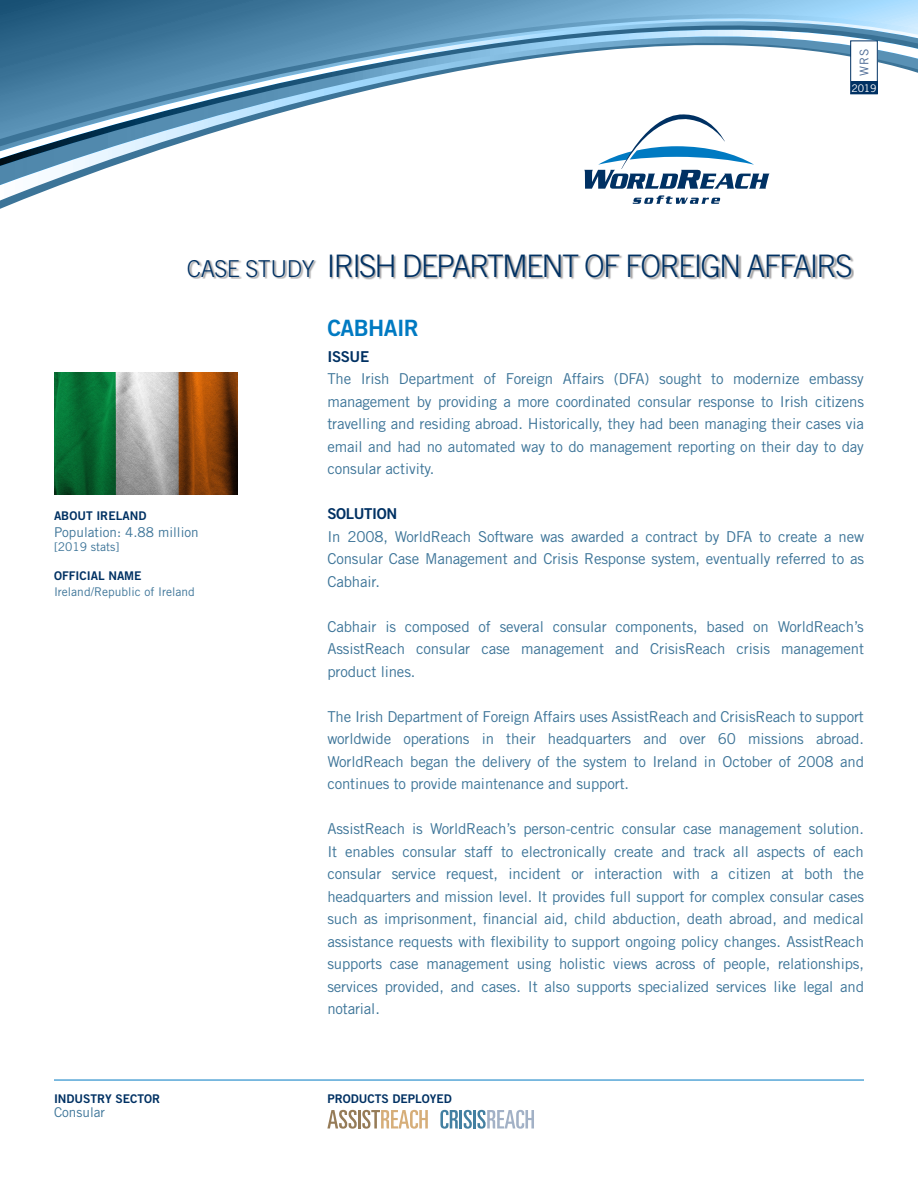
<style>
.page{position:relative;width:918px;height:1188px;background:#fff}
.page>*{position:absolute;margin:0;border:0;box-sizing:border-box;transform-origin:0 0}
.CONTENT_JL_TITLES{font:300 31.05px "Trade Gothic";letter-spacing:-.06em;color:#003163}
.CONTENT_JL_TITLES-2{font:300 23.25px "Trade Gothic";letter-spacing:-.02em;color:#003163}
.CONTENT_JL_TITLES-3{font:22.5px "Trade Gothic Bold Two";letter-spacing:-.025em;color:#007ac2}
.CONTENT_JL{font:15px/22.5px "Trade Gothic";letter-spacing:-.01em;color:#3c7498;text-align:justify}
.CONTENT_JL_TITLES_SM{font:15px "Trade Gothic Bold Two";letter-spacing:-.025em;color:#003163}
.CONTENT_JL_SIDEBAR_B{font:13.5px "Trade Gothic";color:#3c7498}
.CONTENT_JL_SIDEBAR{font:13.5px "Trade Gothic";color:#3c7498}
.CONTENT_JL_SIDEBAR_B-2{font:12px "Trade Gothic Bold Two";color:#003163}
.CONTENT_JL_SIDEBAR_B-3{font:12px "Trade Gothic";color:#3c7498}
.CONTENT_JL_SIDEBAR-2{font:12px "Trade Gothic";color:#3c7498}
.CONTENT_JL_SIDEBAR-3{font:12px "Trade Gothic";color:#4b6a95}
.CONTENT_JL_SIDEBAR-4{font:10.5px "Trade Gothic";color:#fff}
</style>
<div class="page">
<svg style="left:0;top:0;width:918px;height:209px"></svg>
<hr style="left:54px;top:1080px;width:810px;height:1px;background:#007ac2">
<div style="left:189px;top:260px;width:128px;height:19px;background:#231f20;opacity:.45"></div>
<div style="left:331px;top:254px;width:523px;height:26px;background:#231f20;opacity:.45"></div>
<svg style="left:633px;top:195px;width:87px;height:9px"></svg>
<svg style="left:584px;top:114px;width:186px;height:75px"></svg>
<img style="left:54px;top:373px;width:184px;height:122px">
<div style="left:851px;top:41px;width:26px;height:53px;background:#fff"></div>
<div style="left:850px;top:40px;width:28px;height:54px;border:1px solid #003163"></div>
<div style="left:851px;top:81px;width:26px;height:13px;background:#003163"></div>
<svg style="left:327px;top:1110px;width:101px;height:19px"></svg>
<svg style="left:440px;top:1110px;width:94px;height:19px"></svg>
<p class="CONTENT_JL_SIDEBAR-3" style="left:857px;top:76px;width:29px;rotate:-90deg">WRS</p>
<p class="CONTENT_JL_SIDEBAR-4" style="left:852px;top:81px;width:26px">2019</p>
<p class="CONTENT_JL_TITLES-2" style="left:187px;top:255px;width:129px">CASE STUDY</p>
<p class="CONTENT_JL_TITLES" style="left:327px;top:247px;width:527px">IRISH DEPARTMENT OF FOREIGN AFFAIRS</p>
<p class="CONTENT_JL_SIDEBAR_B-2" style="left:54px;top:509px;width:94px">ABOUT IRELAND</p>
<p class="CONTENT_JL_SIDEBAR_B" style="left:54px;top:524px;width:146px">Population: 4.88 million</p>
<p class="CONTENT_JL_SIDEBAR-2" style="left:54px;top:539px;width:67px">[2019 stats]</p>
<p class="CONTENT_JL_SIDEBAR_B-2" style="left:54px;top:568px;width:89px">OFFICIAL NAME</p>
<p class="CONTENT_JL_SIDEBAR_B-3" style="left:54px;top:584px;width:142px">Ireland/Republic of Ireland</p>
<p class="CONTENT_JL_SIDEBAR_B-2" style="left:54px;top:1091px;width:108px">INDUSTRY SECTOR</p>
<p class="CONTENT_JL_SIDEBAR" style="left:54px;top:1104px;width:53px">Consular</p>
<p class="CONTENT_JL_TITLES-3" style="left:327px;top:314px;width:93px">CABHAIR</p>
<p class="CONTENT_JL_TITLES_SM" style="left:327px;top:347px;width:43px">ISSUE</p>
<p class="CONTENT_JL" style="left:327px;top:368px;width:538px">The Irish Department of Foreign Affairs (DFA) sought to modernize embassy management by providing a more coordinated consular response to Irish citizens travelling and residing abroad. Historically, they had been managing their cases via email and had no automated way to do management reporting on their day to day consular activity.</p>
<p class="CONTENT_JL_TITLES_SM" style="left:327px;top:505px;width:71px">SOLUTION</p>
<p class="CONTENT_JL" style="left:327px;top:525px;width:538px">In 2008, WorldReach Software was awarded a contract by DFA to create a new Consular Case Management and Crisis Response system, eventually referred to as Cabhair.</p>
<p class="CONTENT_JL" style="left:327px;top:615px;width:538px">Cabhair is composed of several consular components, based on WorldReach’s AssistReach consular case management and CrisisReach crisis management product lines.</p>
<p class="CONTENT_JL" style="left:327px;top:705px;width:538px">The Irish Department of Foreign Affairs uses AssistReach and CrisisReach to support worldwide operations in their headquarters and over 60 missions abroad.<br>WorldReach began the delivery of the system to Ireland in October of 2008 and continues to provide maintenance and support.</p>
<p class="CONTENT_JL" style="left:327px;top:818px;width:538px">AssistReach is WorldReach’s person-centric consular case management solution.<br>It enables consular staff to electronically create and track all aspects of each consular service request, incident or interaction with a citizen at both the headquarters and mission level. It provides full support for complex consular cases such as imprisonment, financial aid, child abduction, death abroad, and medical assistance requests with flexibility to support ongoing policy changes. AssistReach supports case management using holistic views across of people, relationships, services provided, and cases. It also supports specialized services like legal and notarial.</p>
<p class="CONTENT_JL_SIDEBAR_B-2" style="left:327px;top:1092px;width:126px">PRODUCTS DEPLOYED</p>
</div>
